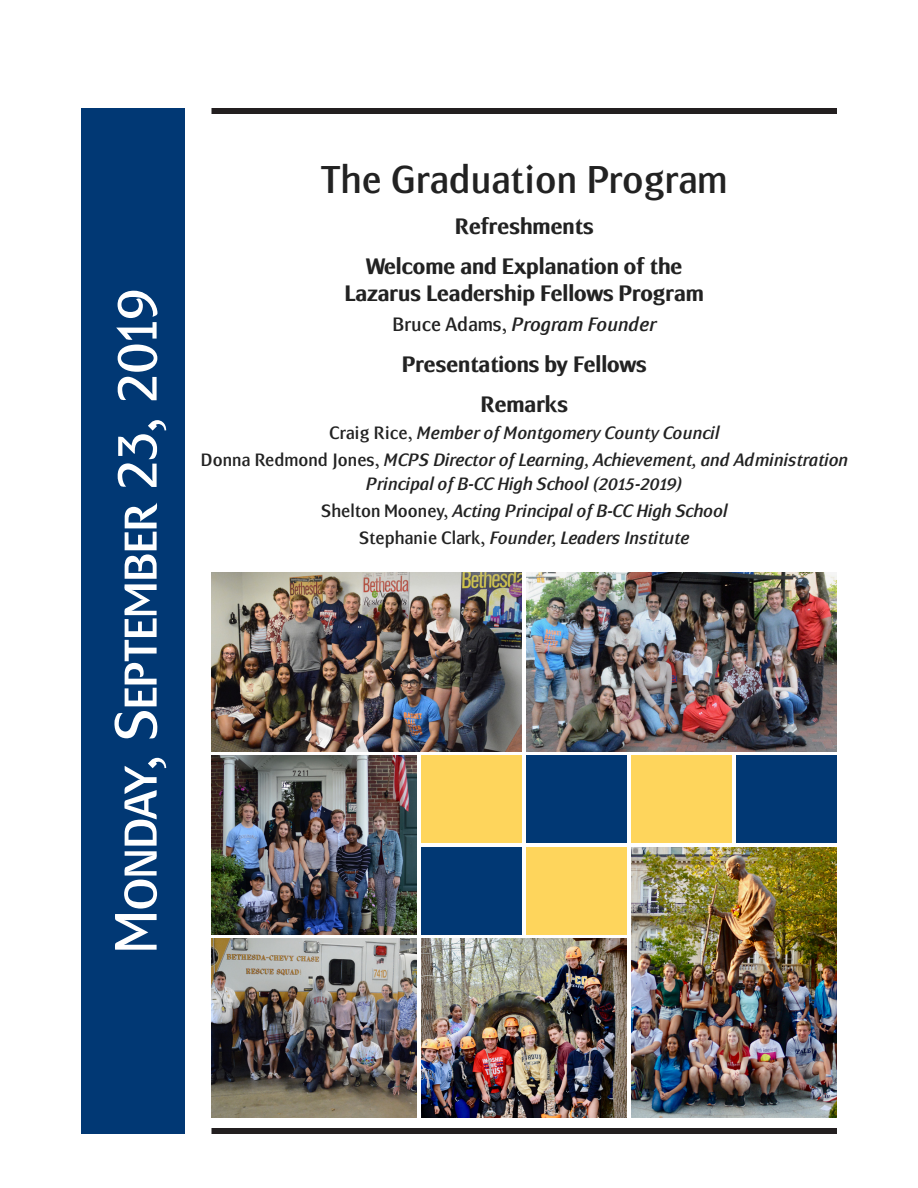
<style>
.page{position:relative;width:918px;height:1188px;background:#fff}
.page>*{position:absolute;margin:0;border:0;box-sizing:border-box;transform-origin:0 0}
.SIDEBAR{font:60px "Mondiallight Caps Lightcaps";letter-spacing:-.01em;color:#fff}
.Header1{font:39px "Mondialbook";color:#222}
.ProgramDescription{font:500 22.5px/27px "Mondialmedium";color:#222;text-align:center}
.Speakers{font:italic 19.5px "Mondialbook";color:#222}
.Speakers-2{font:italic 18px "Mondialbook";color:#222}
.s1{font-style:normal}
</style>
<div class="page">
<div style="left:422px;top:756px;width:100px;height:87px;background:#fed55c"></div>
<div style="left:81px;top:108px;width:103px;height:1026px;background:#013874"></div>
<div style="left:212px;top:108px;width:625px;height:6px;background:#231f20"></div>
<div style="left:212px;top:1128px;width:625px;height:6px;background:#231f20"></div>
<div style="left:526px;top:847px;width:101px;height:87px;background:#fed55c"></div>
<div style="left:422px;top:847px;width:100px;height:87px;background:#013874"></div>
<div style="left:526px;top:756px;width:101px;height:87px;background:#013874"></div>
<div style="left:632px;top:756px;width:100px;height:87px;background:#fed55c"></div>
<div style="left:736px;top:756px;width:101px;height:87px;background:#013874"></div>
<img style="left:212px;top:756px;width:205px;height:178px">
<img style="left:422px;top:939px;width:205px;height:178px">
<img style="left:212px;top:939px;width:205px;height:178px">
<img style="left:632px;top:847px;width:205px;height:270px">
<img style="left:212px;top:572px;width:310px;height:179px">
<img style="left:526px;top:572px;width:311px;height:179px">
<p class="SIDEBAR" style="left:101px;top:954px;width:667px;rotate:-90deg">Monday, September 23, 2019</p>
<p class="Header1" style="left:321px;top:157px;width:409px">The Graduation Program</p>
<p class="ProgramDescription" style="left:455px;top:212px;width:140px">Refreshments</p>
<p class="ProgramDescription" style="left:344px;top:252px;width:361px">Welcome and Explanation of the<br>Lazarus Leadership Fellows Program</p>
<p class="Speakers" style="left:392px;top:313px;width:266px"><span class="s1">Bruce Adams,</span> Program Founder</p>
<p class="ProgramDescription" style="left:402px;top:350px;width:246px">Presentations by Fellows</p>
<p class="ProgramDescription" style="left:480px;top:391px;width:89px">Remarks</p>
<p class="Speakers-2" style="left:329px;top:422px;width:391px"><span class="s1">Craig Rice,</span> Member of Montgomery County Council</p>
<p class="Speakers-2" style="left:200px;top:449px;width:649px"><span class="s1">Donna Redmond Jones,</span> MCPS Director of Learning, Achievement, and Administration</p>
<p class="Speakers-2" style="left:366px;top:474px;width:318px">Principal of B-CC High School (2015-2019)</p>
<p class="Speakers-2" style="left:321px;top:501px;width:408px"><span class="s1">Shelton Mooney,</span> Acting Principal of B-CC High School</p>
<p class="Speakers-2" style="left:359px;top:528px;width:332px"><span class="s1">Stephanie Clark,</span> Founder, Leaders Institute</p>
</div>
